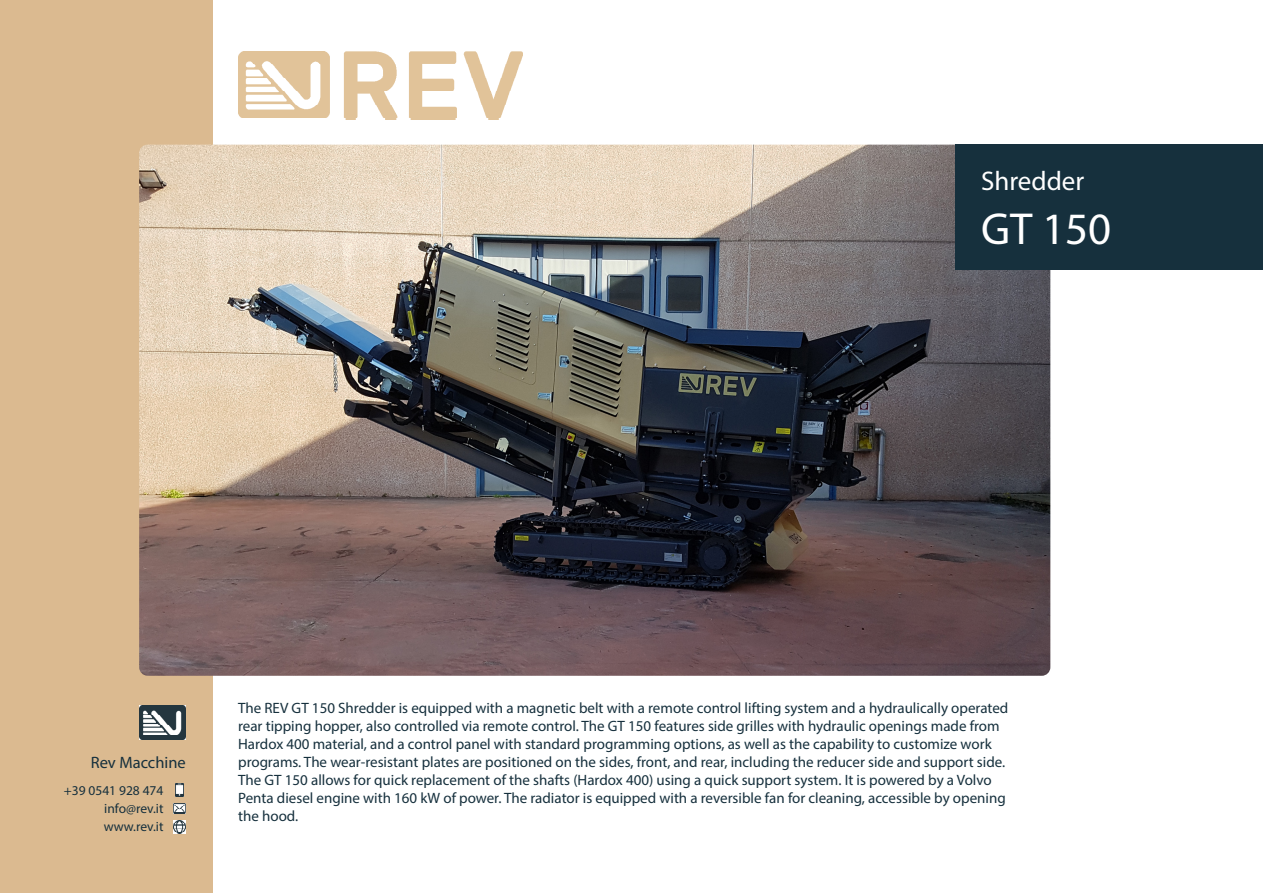
<style>
.page{position:relative;width:1263px;height:893px;background:#fff}
.page>*{position:absolute;margin:0;border:0;box-sizing:border-box;transform-origin:0 0}
.t1{font:45px "Myriad Pro";color:#fff}
.t2{font:27px "Myriad Pro";color:#fff}
.t3{font:16.5px "Myriad Pro";color:#16303d}
.t4{font:15px/18px "Myriad Pro";color:#16303d}
.t5{font:13.5px/18px "Myriad Pro";color:#16303d;text-align:justify}
</style>
<div class="page">
<div style="left:0;top:0;width:213px;height:893px;background:#dbba90"></div>
<svg style="left:173px;top:820px;width:13px;height:13px"></svg>
<svg style="left:176px;top:784px;width:7px;height:12px"></svg>
<svg style="left:173px;top:804px;width:13px;height:10px"></svg>
<img style="left:139px;top:705px;width:47px;height:35px">
<img style="left:139px;top:145px;width:911px;height:531px">
<img style="left:238px;top:51px;width:284px;height:69px">
<div style="left:955px;top:145px;width:308px;height:125px;background:#16303d"></div>
<p class="t2" style="left:981px;top:165px;width:105px">Shredder</p>
<p class="t1" style="left:981px;top:202px;width:132px">GT 150</p>
<p class="t3" style="left:91px;top:752px;width:97px">Rev Macchine</p>
<p class="t5" style="left:104px;top:781px;width:61px;text-indent:-40px">+39 0541 928 474 info@rev.it www.rev.it</p>
<p class="t4" style="left:238px;top:698px;width:772px">The REV GT 150 Shredder is equipped with a magnetic belt with a remote control lifting system and a hydraulically operated rear tipping hopper, also controlled via remote control. The GT 150 features side grilles with hydraulic openings made from Hardox 400 material, and a control panel with standard programming options, as well as the capability to customize work programs. The wear-resistant plates are positioned on the sides, front, and rear, including the reducer side and support side.<br>The GT 150 allows for quick replacement of the shafts (Hardox 400) using a quick support system. It is powered by a Volvo Penta diesel engine with 160 kW of power. The radiator is equipped with a reversible fan for cleaning, accessible by opening the hood.</p>
</div>
